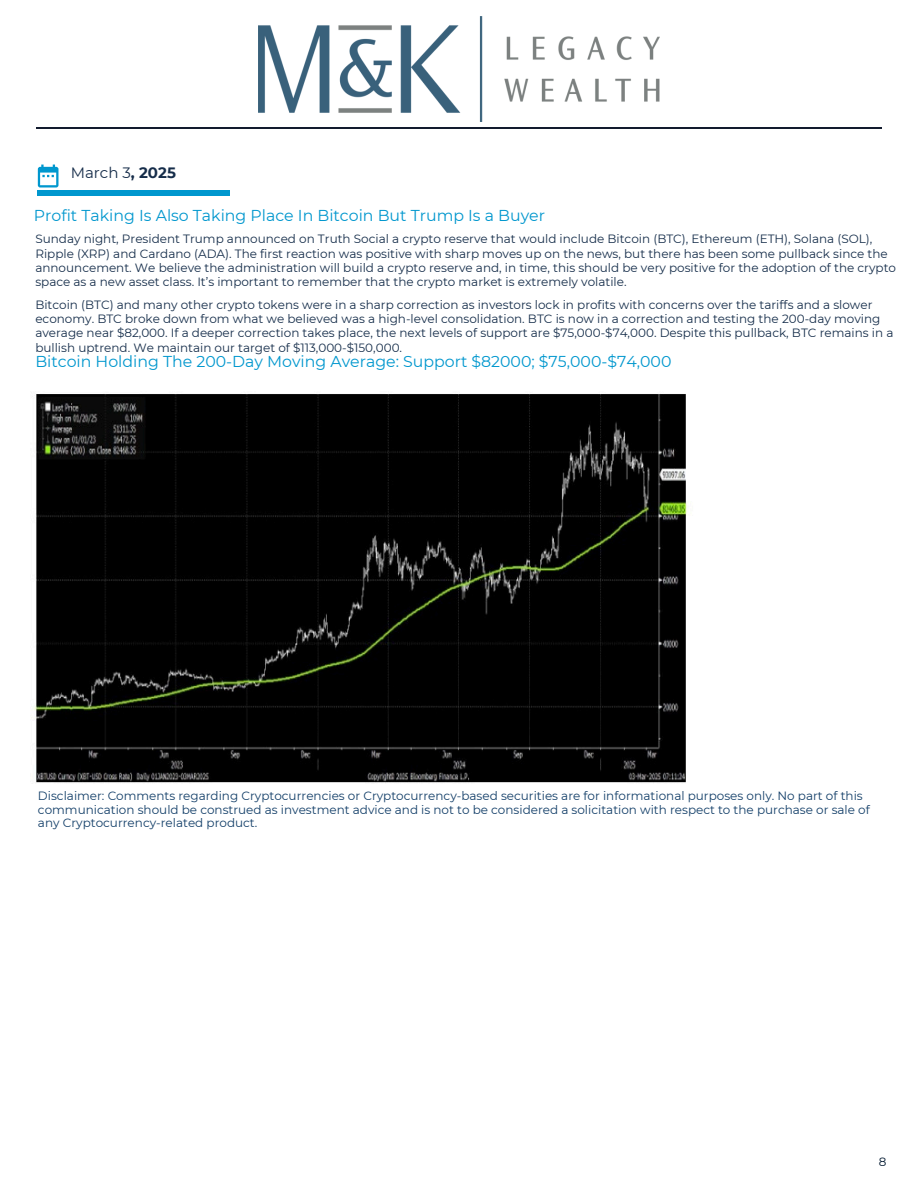
<style>
.page{position:relative;width:918px;height:1188px;background:#fff}
.page>*{position:absolute;margin:0;border:0;box-sizing:border-box;transform-origin:0 0}
.t1{font:15.75px "Montserrat";color:#0097ce}
.t2{font:15px "Montserrat";color:#162d4a}
.t3{font:12px "Montserrat";color:#152d4a}
.t4{font:12px/13.5px "Montserrat";color:#123e68}
.t5{font:12px "Montserrat";color:#00182f}
.s1{font-weight:700}
</style>
<div class="page">
<svg style="left:38px;top:165px;width:21px;height:23px"></svg>
<hr style="left:38px;top:191px;width:192px;height:4px;background:#0097ce">
<hr style="left:36px;top:127px;width:846px;height:2px;background:#121b2e">
<img style="left:31px;top:394px;width:656px;height:389px">
<img style="left:259px;top:17px;width:400px;height:105px">
<p class="t2" style="left:71px;top:164px;width:107px">March 3<span class="s1">, 2025</span></p>
<h1 class="t1" style="left:34px;top:206px;width:513px">Profit Taking Is Also Taking Place In Bitcoin But Trump Is a Buyer</h1>
<h1 class="t3" style="left:35px;top:232px;width:839px">Sunday night, President Trump announced on Truth Social a crypto reserve that would include Bitcoin (BTC), Ethereum (ETH), Solana (SOL),</h1>
<p class="t3" style="left:35px;top:246px;width:854px">Ripple (XRP) and Cardano (ADA). The first reaction was positive with sharp moves up on the news, but there has been some pullback since the</p>
<p class="t3" style="left:35px;top:260px;width:862px">announcement. We believe the administration will build a crypto reserve and, in time, this should be very positive for the adoption of the crypto</p>
<p class="t3" style="left:35px;top:275px;width:593px">space as a new asset class. It’s important to remember that the crypto market is extremely volatile.</p>
<p class="t3" style="left:35px;top:297px;width:839px">Bitcoin (BTC) and many other crypto tokens were in a sharp correction as investors lock in profits with concerns over the tariffs and a slower</p>
<p class="t3" style="left:35px;top:312px;width:847px">economy. BTC broke down from what we believed was a high-level consolidation. BTC is now in a correction and testing the 200-day moving</p>
<p class="t3" style="left:35px;top:326px;width:860px">average near $82,000. If a deeper correction takes place, the next levels of support are $75,000-$74,000. Despite this pullback, BTC remains in a</p>
<p class="t3" style="left:35px;top:341px;width:368px">bullish uptrend. We maintain our target of $113,000-$150,000.</p>
<p class="t1" style="left:35px;top:352px;width:638px">Bitcoin Holding The 200-Day Moving Average: Support $82000; $75,000-$74,000</p>
<p class="t4" style="left:38px;top:789px;width:833px">Disclaimer: Comments regarding Cryptocurrencies or Cryptocurrency-based securities are for informational purposes only. No part of this communication should be construed as investment advice and is not to be considered a solicitation with respect to the purchase or sale of any Cryptocurrency-related product.</p>
<h1 class="t5" style="left:879px;top:1155px;width:9px">8</h1>
</div>
